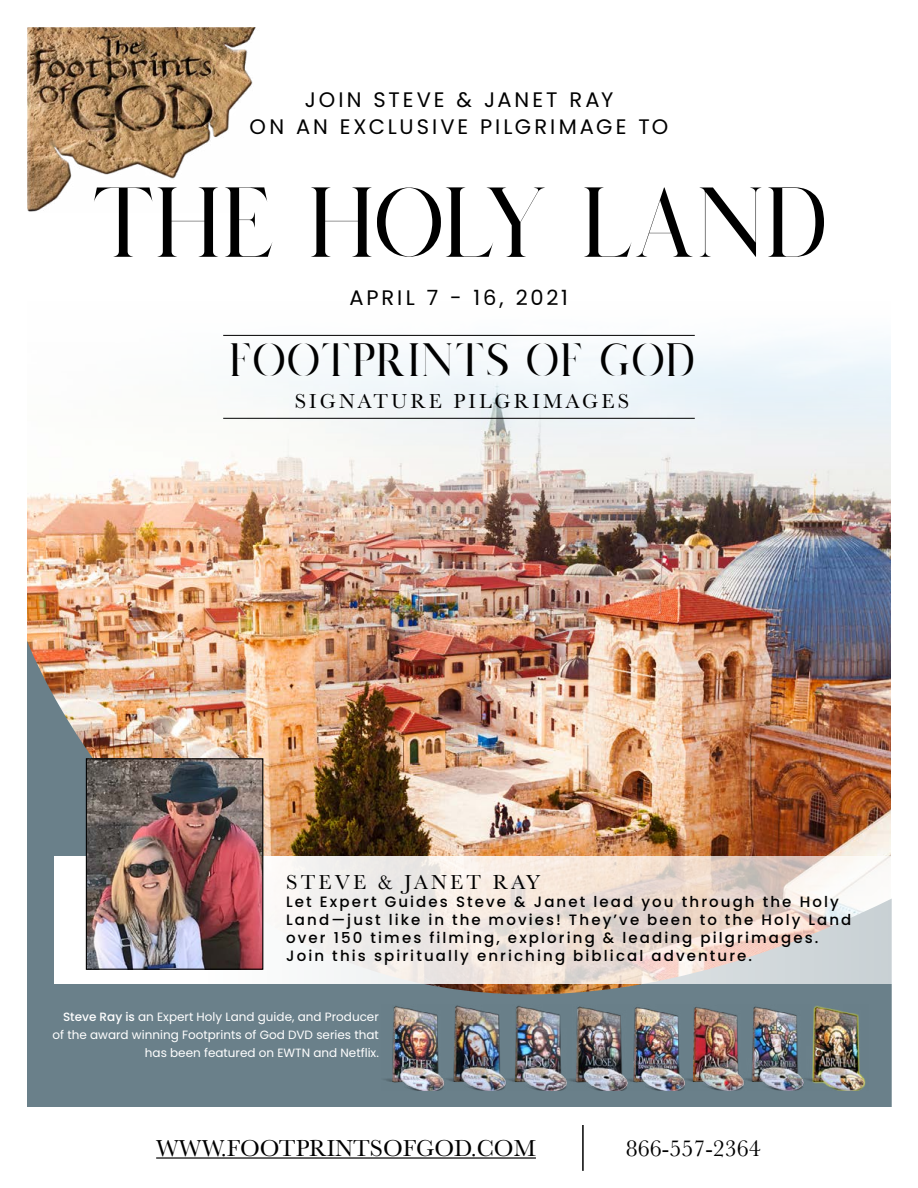
<style>
.page{position:relative;width:918px;height:1188px;background:#fff}
.page>*{position:absolute;margin:0;border:0;box-sizing:border-box;transform-origin:0 0}
.t1{font:99px "Salvalyn";letter-spacing:-.055em;color:#000}
.t2{font:46.5px "Salvalyn";letter-spacing:-.02em;color:#000}
.t3{font:24px "Baskerville";color:#000}
.t4{font:21px/27px "Poppins";letter-spacing:.14em;color:#000;text-align:center}
.t5{font:21px "Baskerville";letter-spacing:.15em;color:#000}
.t6{font:500 15px/18px "Poppins";letter-spacing:.14em;color:#000}
.t7{font:12px/18px "Poppins";color:#fff;text-align:right}
.s1{font-weight:500}
</style>
<div class="page">
<img style="left:27px;top:334px;width:864px;height:307px">
<hr style="left:223px;top:418px;width:472px;height:1px;background:#000">
<hr style="left:223px;top:335px;width:472px;height:1px;background:#000">
<img style="left:27px;top:641px;width:865px;height:530px">
<svg style="left:54px;top:856px;width:838px;height:128px"></svg>
<img style="left:88px;top:760px;width:173px;height:208px">
<div style="left:86px;top:758px;width:177px;height:212px;border:1px solid #000"></div>
<img style="left:382px;top:1004px;width:486px;height:87px">
<img style="left:27px;top:27px;width:229px;height:185px">
<hr style="left:156px;top:1157px;width:380px;height:2px;background:#000">
<h3 class="t4" style="left:250px;top:86px;width:420px">JOIN STEVE &amp; JANET RAY<br>ON AN EXCLUSIVE PILGRIMAGE TO</h3>
<h1 class="t1" style="left:89px;top:161px;width:742px">THE HOLY LAND</h1>
<h3 class="t4" style="left:349px;top:285px;width:220px">APRIL 7 - 16, 2021</h3>
<h2 class="t2" style="left:228px;top:331px;width:469px">FOOTPRINTS OF GOD</h2>
<h3 class="t5" style="left:295px;top:388px;width:336px">SIGNATURE PILGRIMAGES</h3>
<h3 class="t5" style="left:286px;top:869px;width:256px">STEVE &amp; JANET RAY</h3>
<p class="t6" style="left:286px;top:893px;width:567px">Let Expert Guides Steve &amp; Janet lead you through the Holy Land—just like in the movies! They’ve been to the Holy Land over 150 times filming, exploring &amp; leading pilgrimages.<br>Join this spiritually enriching biblical adventure.</p>
<p class="t7" style="left:53px;top:1008px;width:328px"><span class="s1">Steve Ray is</span> an Expert Holy Land guide, and Producer of the award winning Footprints of God DVD series that has been featured on EWTN and Netflix.</p>
<h3 class="t3" style="left:156px;top:1133px;width:381px">WWW.FOOTPRINTSOFGOD.COM</h3>
<h3 class="t3" style="left:626px;top:1133px;width:137px">866-557-2364</h3>
</div>
